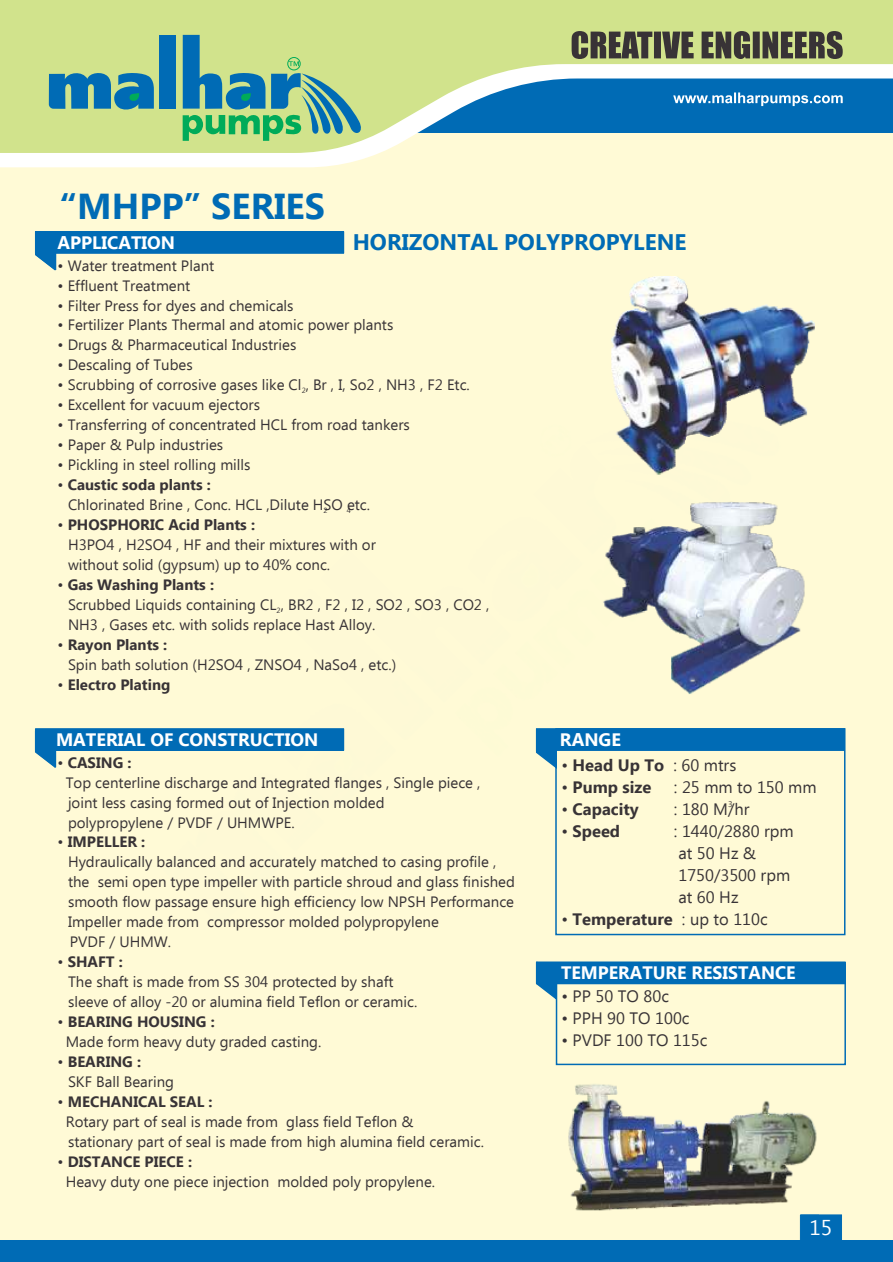
<style>
.page{position:relative;width:893px;height:1262px;background:#fffad6}
.page>*{position:absolute;margin:0;border:0;box-sizing:border-box;transform-origin:0 0}
.t1{font:700 36px "Ebrima";color:#006bb5}
.t2{font:700 22.5px "Ebrima";color:#006bb5}
.t3{font:21px "Ebrima";color:#fff}
.t4{font:700 18px "Ebrima";color:#fff}
.t5{font:16.5px/21.9px "Ebrima";color:#383336}
.t6{font:700 16.5px "Ebrima";color:#383336}
.t7{font:15px/20px "Ebrima";color:#383336}
.t8{font:700 15px "Ebrima";color:#383336}
.t9{font:8.25px "Ebrima";color:#383336}
.t10{font:7.5px "Ebrima";color:#383336}
.s1{font-weight:700}
.s2{font-weight:400}
</style>
<div class="page">
<div style="left:0;top:0;width:893px;height:64px;background:#d1e38c"></div>
<svg style="left:0;top:64px;width:893px;height:103px"></svg>
<div style="left:159px;top:35px;width:17px;height:74px;background:#006bb5"></div>
<svg style="left:49px;top:70px;width:105px;height:44px;background:#4996a5"></svg>
<svg style="left:183px;top:35px;width:182px;height:106px;background:#86bd92"></svg>
<svg style="left:571px;top:31px;width:271px;height:28px;background:#696c51"></svg>
<svg style="left:673px;top:92px;width:169px;height:14px;background:#4b96ca"></svg>
<div style="left:0;top:1240px;width:893px;height:22px;background:#006bb5"></div>
<svg style="left:799px;top:1214px;width:43px;height:26px"></svg>
<img style="left:611px;top:276px;width:203px;height:198px">
<img style="left:603px;top:502px;width:202px;height:192px">
<img style="left:568px;top:1084px;width:249px;height:127px">
<div style="left:555px;top:728px;width:290px;height:207px;border:2px solid #006bb5"></div>
<svg style="left:535px;top:728px;width:310px;height:42px"></svg>
<svg style="left:535px;top:961px;width:311px;height:40px"></svg>
<div style="left:555px;top:963px;width:290px;height:102px;border:2px solid #006bb5"></div>
<div style="left:35px;top:231px;width:309px;height:22px;border:1px solid #006bb5"></div>
<div style="left:35px;top:232px;width:309px;height:21px;background:#006bb5"></div>
<svg style="left:35px;top:231px;width:25px;height:40px"></svg>
<div style="left:35px;top:728px;width:309px;height:22px;border:1px solid #006bb5"></div>
<div style="left:35px;top:729px;width:309px;height:21px;background:#006bb5"></div>
<svg style="left:34px;top:728px;width:26px;height:40px"></svg>
<h1 class="t1" style="left:60px;top:192px;width:267px">“MHPP” SERIES</h1>
<p class="t4" style="left:57px;top:235px;width:119px">APPLICATION</p>
<h2 class="t2" style="left:353px;top:233px;width:335px">HORIZONTAL POLYPROPYLENE</h2>
<p class="t7" style="left:57px;top:257px;width:158px">• Water treatment Plant</p>
<p class="t7" style="left:57px;top:277px;width:134px">• Effluent Treatment</p>
<p class="t7" style="left:57px;top:297px;width:237px">• Filter Press for dyes and chemicals</p>
<p class="t7" style="left:57px;top:316px;width:337px">• Fertilizer Plants Thermal and atomic power plants</p>
<p class="t7" style="left:57px;top:336px;width:240px">• Drugs &amp; Pharmaceutical Industries</p>
<p class="t7" style="left:57px;top:356px;width:137px">• Descaling of Tubes</p>
<p class="t7" style="left:57px;top:376px;width:414px">• Scrubbing of corrosive gases like Cl , Br , I, So2 , NH3 , F2 Etc.</p>
<p class="t10" style="left:302px;top:388px;width:6px">2</p>
<p class="t7" style="left:57px;top:396px;width:204px">• Excellent for vacuum ejectors</p>
<p class="t7" style="left:57px;top:416px;width:354px">• Transferring of concentrated HCL from road tankers</p>
<p class="t7" style="left:57px;top:436px;width:167px">• Paper &amp; Pulp industries</p>
<p class="t7" style="left:57px;top:456px;width:194px">• Pickling in steel rolling mills</p>
<p class="t7" style="left:68px;top:476px;width:303px;text-indent:-11px">• <span class="s1">Caustic soda plants :<br></span>Chlorinated Brine , Conc. HCL ,Dilute HSO etc.</p>
<p class="t10" style="left:323px;top:507px;width:6px">2</p>
<p class="t10" style="left:347px;top:507px;width:6px">4</p>
<p class="t7" style="left:68px;top:516px;width:309px;text-indent:-11px">• <span class="s1">PHOSPHORIC Acid Plants :<br></span>H3PO4 , H2SO4 , HF and their mixtures with or without solid (gypsum) up to 40% conc.</p>
<p class="t7" style="left:68px;top:576px;width:423px;text-indent:-11px">• <span class="s1">Gas Washing Plants :<br></span>Scrubbed Liquids containing CL , BR2 , F2 , I2 , SO2 , SO3 , CO2 ,</p>
<p class="t10" style="left:276px;top:607px;width:6px">2</p>
<p class="t7" style="left:68px;top:616px;width:309px">NH3 , Gases etc. with solids replace Hast Alloy.</p>
<p class="t7" style="left:68px;top:636px;width:330px;text-indent:-11px">• <span class="s1">Rayon Plants :<br></span>Spin bath solution (H2SO4 , ZNSO4 , NaSo4 , etc.)</p>
<p class="t8" style="left:57px;top:678px;width:114px"><span class="s2">•</span> Electro Plating</p>
<p class="t4" style="left:56px;top:732px;width:264px">MATERIAL OF CONSTRUCTION</p>
<p class="t7" style="left:66px;top:753px;width:416px;text-indent:-8px">• <span class="s1">CASING :<br></span>Top centerline discharge and Integrated flanges , Single piece , joint less casing formed out of Injection molded polypropylene / PVDF / UHMWPE.</p>
<p class="t7" style="left:68px;top:833px;width:448px;text-indent:-10px">• <span class="s1">IMPELLER :<br></span>Hydraulically balanced and accurately matched to casing profile , the semi open type impeller with particle shroud and glass finished smooth flow passage ensure high efficiency low NPSH Performance Impeller made from compressor molded polypropylene<br>PVDF / UHMW.</p>
<p class="t7" style="left:68px;top:953px;width:351px;text-indent:-11px">• <span class="s1">SHAFT :<br></span>The shaft is made from SS 304 protected by shaft sleeve of alloy -20 or alumina field Teflon or ceramic.</p>
<p class="t7" style="left:66px;top:1013px;width:257px;text-indent:-8px">• <span class="s1">BEARING HOUSING :<br></span>Made form heavy duty graded casting.</p>
<p class="t7" style="left:68px;top:1053px;width:107px;text-indent:-11px">• <span class="s1">BEARING :<br></span>SKF Ball Bearing</p>
<p class="t7" style="left:66px;top:1093px;width:419px;text-indent:-8px">• <span class="s1">MECHANICAL SEAL :<br></span>Rotary part of seal is made from glass field Teflon &amp;<br>stationary part of seal is made from high alumina field ceramic.</p>
<p class="t7" style="left:66px;top:1153px;width:371px;text-indent:-8px">• <span class="s1">DISTANCE PIECE :<br></span>Heavy duty one piece injection molded poly propylene.</p>
<p class="t4" style="left:560px;top:732px;width:63px">RANGE</p>
<p class="t5" style="left:561px;top:755px;width:176px">• <span class="s1">Head Up To</span> : 60 mtrs</p>
<p class="t6" style="left:561px;top:780px;width:92px"><span class="s2">•</span> Pump size</p>
<p class="t5" style="left:674px;top:777px;width:144px">: 25 mm to 150 mm</p>
<p class="t9" style="left:728px;top:800px;width:6px">3</p>
<p class="t6" style="left:561px;top:802px;width:79px"><span class="s2">•</span> Capacity</p>
<p class="t5" style="left:674px;top:799px;width:77px">: 180 M/hr</p>
<p class="t6" style="left:561px;top:824px;width:60px"><span class="s2">•</span> Speed</p>
<p class="t5" style="left:674px;top:821px;width:121px">: 1440/2880 rpm at 50 Hz &amp;<br>1750/3500 rpm at 60 Hz</p>
<p class="t6" style="left:561px;top:912px;width:208px"><span class="s2">•</span> Temperature <span class="s2">: up to 110c</span></p>
<p class="t4" style="left:561px;top:965px;width:236px">TEMPERATURE RESISTANCE</p>
<p class="t5" style="left:561px;top:987px;width:109px">• PP 50 TO 80c</p>
<p class="t5" style="left:561px;top:1009px;width:130px">• PPH 90 TO 100c</p>
<p class="t5" style="left:561px;top:1031px;width:147px">• PVDF 100 TO 115c</p>
<h3 class="t3" style="left:809px;top:1219px;width:24px">15</h3>
</div>
